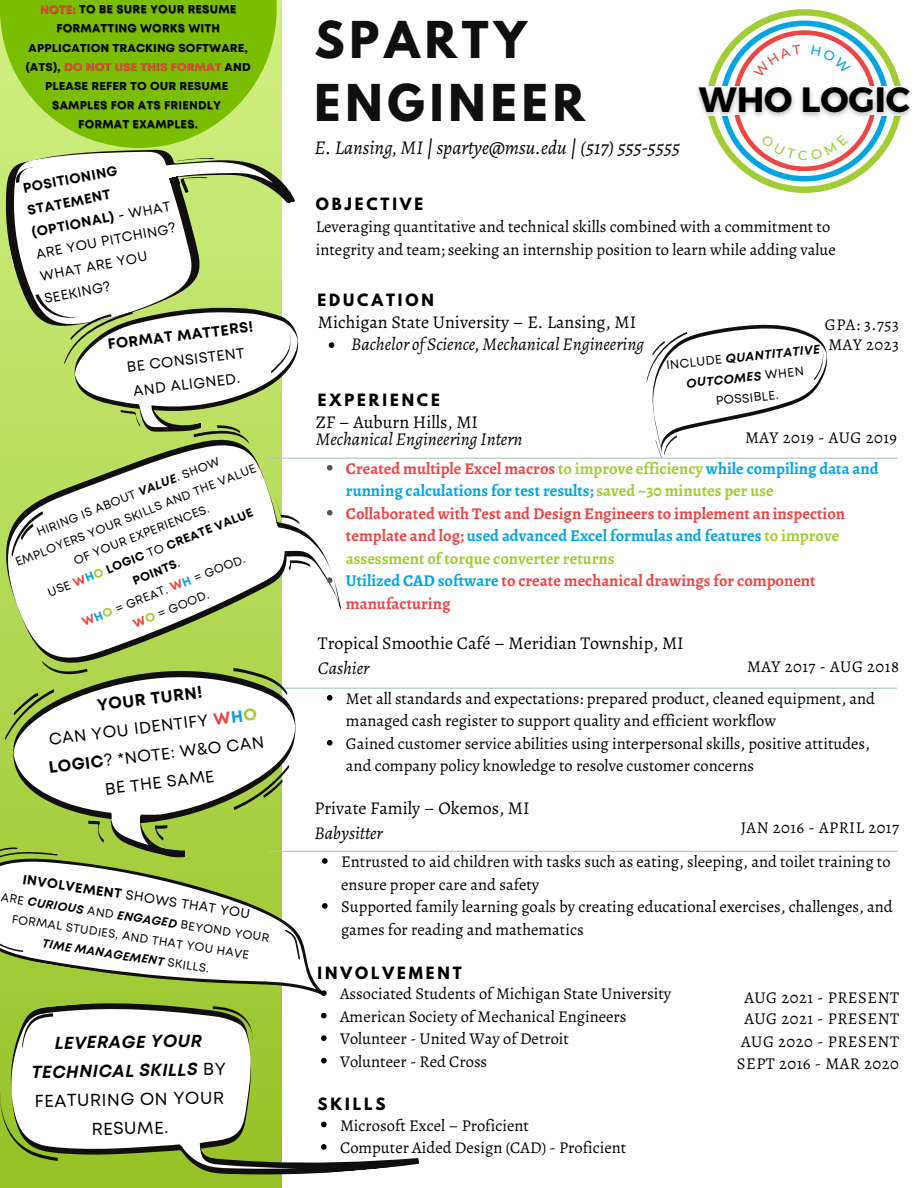
<style>
.page{position:relative;width:918px;height:1188px;background:#fff}
.page>*{position:absolute;margin:0;border:0;box-sizing:border-box;transform-origin:0 0}
.t1{font:700 45px "League Spartan";letter-spacing:.11em;color:#100f0d}
.t2{font:700 35.1px "Montserrat";color:#000}
.t3{font:italic 19.5px "Alegreya";color:#000}
.t4{font:18px "Alegreya";color:#000}
.t5{font:italic 18px "Alegreya";color:#000}
.t6{font:italic 700 17.25px/28.8px "Mont";color:#000;text-align:center}
.t7{font:16.5px/22.5px "Alegreya";color:#000}
.t8{font:700 16.5px/22.5px "Alegreya";color:#ee4545}
.t9{font:700 16.5px/22.5px "Alegreya";color:#00a5e2}
.t10{font:16.5px "Alegreya";letter-spacing:.03em;color:#000}
.t11{font:16.5px/28.2px "Mont";color:#000;text-align:center}
.t12{font:700 16.5px "Mont";color:#000}
.t13{font:700 15px "League Spartan";letter-spacing:.195em;color:#000}
.t14{font:14.7px "Mont";color:#000}
.t15{font:700 14.7px "Mont";color:#000}
.t16{font:13.65px/22.5px "Mont";color:#000}
.t17{font:13.35px "Mont";color:#000}
.t18{font:12.3px/20.5px "Mont";color:#000;text-align:center}
.t19{font:12px/20.1px "Mont";color:#000;text-align:center}
.t20{font:700 12px/19.8px "Mont";color:#000;text-align:center}
.t21{font:11.85px/20.1px "Mont";color:#000;text-align:center}
.t22{font:italic 700 11.85px "Mont";color:#000}
.t23{font:700 11.4px/19.2px "Mont";letter-spacing:.03em;color:#000;text-align:center}
.s1{color:#ee4545}
.s2{color:rgb(0 0 0/.4)}
.s3{font-weight:700}
.s4{font-weight:700;font-style:italic}
.s5{font-weight:400}
.s6{color:#00a5e2}
.s7{color:#a1cc33}
.s8{font-weight:700;color:#ee4545}
.s9{font-weight:700;color:#00a5e2}
.s10{font-weight:700;color:#a1cc33}
.s11{font-weight:400;font-style:normal}
</style>
<div class="page">
<img style="left:697px;top:86px;width:214px;height:31px">
<svg style="left:0;top:410px;width:346px;height:310px"></svg>
<svg style="left:1px;top:511px;width:53px;height:46px"></svg>
<svg style="left:286px;top:554px;width:25px;height:21px"></svg>
<svg style="left:272px;top:489px;width:28px;height:41px"></svg>
<svg style="left:0;top:105px;width:295px;height:232px"></svg>
<hr style="left:268px;top:458px;width:629px;height:1px;background:#a6cbb7">
<hr style="left:268px;top:688px;width:629px;height:1px;background:#a6cbb7">
<hr style="left:268px;top:851px;width:629px;height:1px;background:#a6cbb7">
<svg style="left:327px;top:465px;width:6px;height:6px"></svg>
<svg style="left:327px;top:510px;width:6px;height:6px"></svg>
<svg style="left:327px;top:577px;width:6px;height:6px"></svg>
<svg style="left:641px;top:324px;width:197px;height:135px"></svg>
<svg style="left:35px;top:286px;width:271px;height:176px"></svg>
<svg style="left:12px;top:669px;width:284px;height:175px"></svg>
<svg style="left:5px;top:646px;width:83px;height:95px"></svg>
<svg style="left:234px;top:765px;width:55px;height:45px"></svg>
<svg style="left:233px;top:668px;width:55px;height:28px"></svg>
<svg style="left:88px;top:821px;width:16px;height:22px"></svg>
<svg style="left:140px;top:814px;width:27px;height:27px"></svg>
<svg style="left:0;top:844px;width:339px;height:166px"></svg>
<svg style="left:0;top:842px;width:58px;height:42px"></svg>
<svg style="left:280px;top:929px;width:25px;height:31px"></svg>
<svg style="left:0;top:930px;width:26px;height:23px"></svg>
<svg style="left:3px;top:976px;width:416px;height:212px"></svg>
<svg style="left:19px;top:1013px;width:37px;height:36px"></svg>
<svg style="left:0;top:1085px;width:58px;height:81px"></svg>
<svg style="left:213px;top:1003px;width:41px;height:41px"></svg>
<svg style="left:0;top:0;width:277px;height:194px;background:#9bcb3d"></svg>
<svg style="left:327px;top:695px;width:6px;height:6px"></svg>
<svg style="left:327px;top:740px;width:6px;height:6px"></svg>
<svg style="left:329px;top:342px;width:5px;height:6px"></svg>
<svg style="left:321px;top:1122px;width:6px;height:5px"></svg>
<svg style="left:321px;top:1144px;width:6px;height:6px"></svg>
<svg style="left:321px;top:990px;width:6px;height:6px"></svg>
<svg style="left:321px;top:1013px;width:6px;height:5px"></svg>
<svg style="left:321px;top:1035px;width:6px;height:6px"></svg>
<svg style="left:321px;top:1058px;width:6px;height:5px"></svg>
<svg style="left:706px;top:116px;width:197px;height:77px"></svg>
<svg style="left:708px;top:9px;width:193px;height:77px"></svg>
<p class="t23" style="left:26px;top:0;width:227px"><span class="s1">NOTE:</span> TO BE SURE YOUR RESUME<br>FORMATTING WORKS WITH<br>APPLICATION TRACKING SOFTWARE, (ATS), <span class="s1">DO NOT USE THIS FORMAT</span> <span class="s2">AND<br></span>PLEASE REFER TO OUR RESUME</p>
<p class="t23" style="left:52px;top:96px;width:170px">SAMPLES FOR ATS FRIENDLY</p>
<p class="t23" style="left:78px;top:116px;width:121px">FORMAT EXAMPLES.</p>
<p class="t16" style="left:21px;top:178px;width:144px;rotate:-11deg"><span class="s3">POSITIONING<br>STATEMENT (OPTIONAL)</span> - WHAT<br>ARE YOU PITCHING?<br>WHAT ARE YOU<br>SEEKING?</p>
<p class="t15" style="left:107px;top:339px;width:148px;rotate:-7deg">FORMAT MATTERS!</p>
<p class="t14" style="left:126px;top:361px;width:120px;rotate:-7deg">BE CONSISTENT</p>
<p class="t14" style="left:132px;top:385px;width:109px;rotate:-7deg">AND ALIGNED.</p>
<p class="t19" style="left:5px;top:536px;width:259px;rotate:-22deg">HIRING IS ABOUT <span class="s4">VALUE</span>. SHOW<br>EMPLOYERS YOUR SKILLS AND THE VALUE<br>OF YOUR EXPERIENCES.</p>
<p class="t20" style="left:45px;top:585px;width:221px;rotate:-22deg"><span class="s5">USE</span> <span class="s1">W</span><span class="s6">H</span><span class="s7">O</span> LOGIC <span class="s5">TO</span> CREATE VALUE<br>POINTS<span class="s5">.</span></p>
<p class="t19" style="left:79px;top:614px;width:176px;rotate:-22deg"><span class="s8">W</span><span class="s9">H</span><span class="s10">O</span> = GREAT. <span class="s8">W</span><span class="s9">H</span> = GOOD.</p>
<p class="t19" style="left:130px;top:616px;width:82px;rotate:-22deg"><span class="s8">W</span><span class="s10">O</span> = GOOD.</p>
<p class="t12" style="left:96px;top:699px;width:107px;rotate:-7deg">YOUR TURN!</p>
<p class="t11" style="left:44px;top:727px;width:218px;rotate:-7deg">CAN YOU IDENTIFY <span class="s8">W</span><span class="s9">H</span><span class="s10">O<br></span><span class="s3">LOGIC</span>? *NOTE: W&amp;O CAN<br>BE THE SAME</p>
<p class="t17" style="left:24px;top:873px;width:231px;rotate:9deg"><span class="s3">INVOLVEMENT</span> SHOWS THAT YOU</p>
<p class="t21" style="left:3px;top:887px;width:273px;rotate:9deg">ARE <span class="s4">CURIOUS</span> AND <span class="s4">ENGAGED</span> BEYOND YOUR<br>FORMAL STUDIES, AND THAT YOU HAVE</p>
<p class="t22" style="left:43px;top:938px;width:170px;rotate:9deg">TIME MANAGEMENT <span class="s11">SKILLS.</span></p>
<p class="t6" style="left:31px;top:1030px;width:196px;rotate:-1deg">LEVERAGE YOUR<br>TECHNICAL SKILLS <span class="s11">BY<br>FEATURING ON YOUR<br>RESUME.</span></p>
<p class="t1" style="left:314px;top:18px;width:214px">SPARTY</p>
<p class="t1" style="left:314px;top:81px;width:272px">ENGINEER</p>
<p class="t3" style="left:314px;top:134px;width:367px">E. Lansing, MI | spartye@msu.edu | (517) 555-5555</p>
<p class="t13" style="left:316px;top:197px;width:109px">OBJECTIVE</p>
<p class="t2" style="left:699px;top:77px;width:213px">WHO LOGIC</p>
<p class="t7" style="left:316px;top:215px;width:521px">Leveraging quantitative and technical skills combined with a commitment to integrity and team; seeking an internship position to learn while adding value</p>
<p class="t13" style="left:318px;top:292px;width:118px">EDUCATION</p>
<p class="t4" style="left:318px;top:310px;width:320px">Michigan State University – E. Lansing, MI</p>
<p class="t5" style="left:351px;top:332px;width:295px">Bachelor of Science, Mechanical Engineering</p>
<p class="t13" style="left:318px;top:393px;width:123px">EXPERIENCE</p>
<p class="t7" style="left:825px;top:313px;width:76px">GPA: 3.753</p>
<p class="t18" style="left:665px;top:356px;width:156px;rotate:-6deg">INCLUDE <span class="s4">QUANTITATIVE<br>OUTCOMES</span> WHEN<br>POSSIBLE.</p>
<p class="t7" style="left:829px;top:333px;width:72px">MAY 2023</p>
<p class="t4" style="left:316px;top:409px;width:164px">ZF – Auburn Hills, MI</p>
<p class="t5" style="left:316px;top:426px;width:208px">Mechanical Engineering Intern</p>
<p class="t9" style="left:346px;top:457px;width:534px"><span class="s1">Created multiple Excel macros</span> <span class="s7">to improve efficiency</span> while compiling data and running calculations for test results; <span class="s7">saved ~30 minutes per use</span></p>
<p class="t8" style="left:346px;top:502px;width:501px">Collaborated with Test and Design Engineers to implement an inspection template and log; <span class="s6">used advanced Excel formulas and features</span> <span class="s7">to improve assessment of torque converter returns</span></p>
<p class="t8" style="left:346px;top:570px;width:471px"><span class="s6">Utilized CAD software</span> to create mechanical drawings for component manufacturing</p>
<p class="t10" style="left:745px;top:427px;width:154px">MAY 2019 - AUG 2019</p>
<p class="t4" style="left:318px;top:631px;width:367px">Tropical Smoothie Café – Meridian Township, MI</p>
<p class="t5" style="left:318px;top:655px;width:53px">Cashier</p>
<p class="t10" style="left:747px;top:655px;width:153px">MAY 2017 - AUG 2018</p>
<p class="t7" style="left:346px;top:687px;width:531px">Met all standards and expectations: prepared product, cleaned equipment, and managed cash register to support quality and efficient workflow</p>
<p class="t7" style="left:346px;top:732px;width:526px">Gained customer service abilities using interpersonal skills, positive attitudes, and company policy knowledge to resolve customer concerns</p>
<p class="t4" style="left:314px;top:796px;width:217px">Private Family – Okemos, MI</p>
<p class="t5" style="left:314px;top:821px;width:70px">Babysitter</p>
<p class="t10" style="left:741px;top:816px;width:160px">JAN 2016 - APRIL 2017</p>
<p class="t7" style="left:341px;top:850px;width:551px">Entrusted to aid children with tasks such as eating, sleeping, and toilet training to ensure proper care and safety</p>
<p class="t7" style="left:341px;top:895px;width:553px">Supported family learning goals by creating educational exercises, challenges, and games for reading and mathematics</p>
<p class="t13" style="left:318px;top:965px;width:146px">INVOLVEMENT</p>
<p class="t7" style="left:340px;top:983px;width:333px">Associated Students of Michigan State University</p>
<p class="t10" style="left:744px;top:987px;width:156px">AUG 2021 - PRESENT</p>
<p class="t7" style="left:340px;top:1005px;width:288px">American Society of Mechanical Engineers</p>
<p class="t7" style="left:340px;top:1028px;width:231px">Volunteer - United Way of Detroit</p>
<p class="t7" style="left:340px;top:1050px;width:149px">Volunteer - Red Cross</p>
<p class="t10" style="left:744px;top:1007px;width:156px">AUG 2021 - PRESENT</p>
<p class="t10" style="left:741px;top:1030px;width:159px">AUG 2020 - PRESENT</p>
<p class="t10" style="left:737px;top:1052px;width:164px">SEPT 2016 - MAR 2020</p>
<p class="t13" style="left:318px;top:1096px;width:70px">SKILLS</p>
<p class="t7" style="left:340px;top:1114px;width:190px">Microsoft Excel – Proficient</p>
<p class="t7" style="left:340px;top:1136px;width:288px">Computer Aided Design (CAD) - Proficient</p>
</div>
